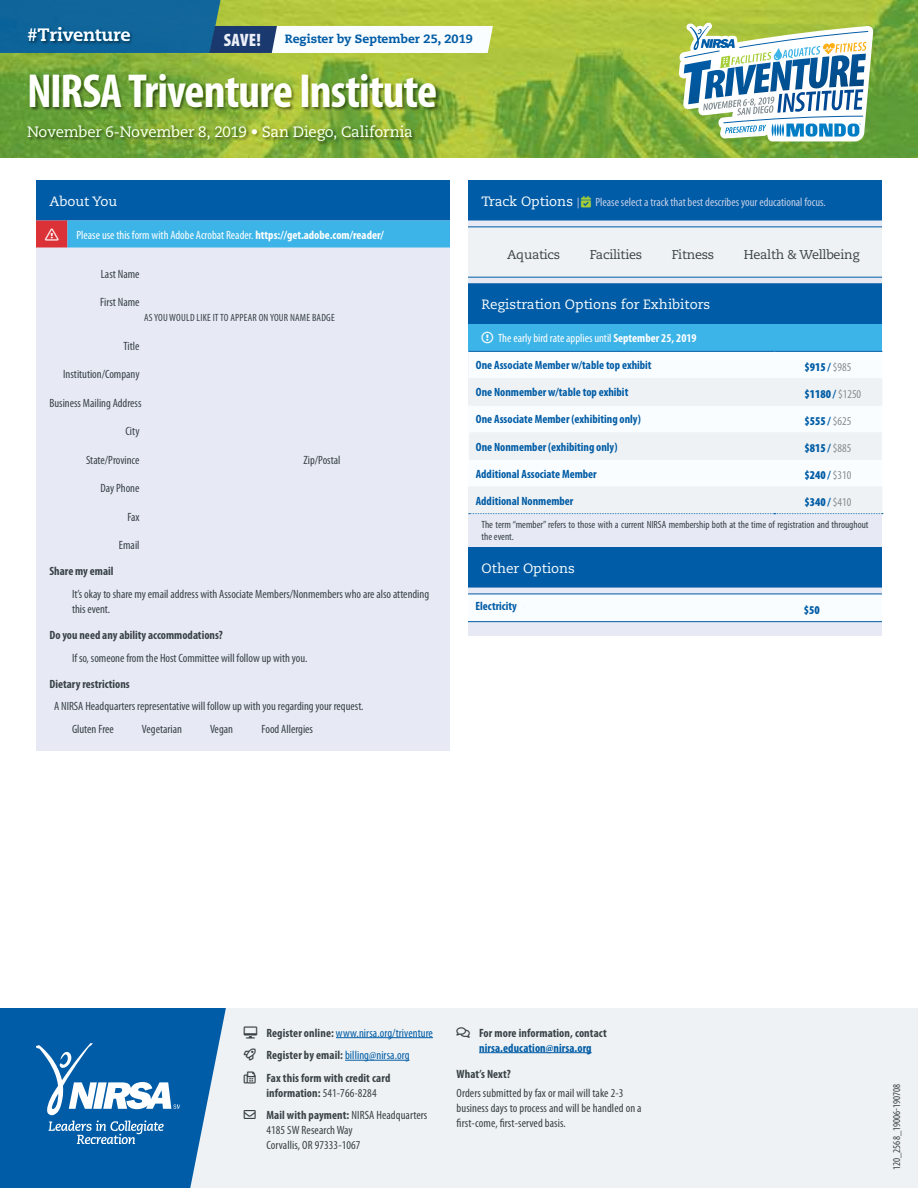
<style>
.page{position:relative;width:918px;height:1188px;background:#fff}
.page>*{position:absolute;margin:0;border:0;box-sizing:border-box;transform-origin:0 0}
.t1{font:700 condensed 48px "Myriad Pro";letter-spacing:-.02em;color:#fff}
.t2{font:800 18px "Caecilia";letter-spacing:-.015em;color:#fff}
.t3{font:900 condensed 18px "Myriad Pro";color:#edeff8}
.t4{font:15px "Caecilia";letter-spacing:-.015em;color:#fff}
.t5{font:13.5px "Caecilia";color:#fafdff}
.t6{font:12.75px "Caecilia";letter-spacing:-.02em;color:#394247}
.t7{font:condensed 12px/15px "Myriad Pro";color:#394247}
.t8{font:700 condensed 12px/22.5px "Myriad Pro";letter-spacing:.005em;color:#394247}
.t9{font:700 condensed 12px "Myriad Pro";color:#005ca6}
.t10{font:condensed 12px "Myriad Pro";color:#fff}
.t11{font:condensed 12px "Myriad Pro";color:#c4cee7}
.t12{font:900 condensed 12px "Myriad Pro";color:#005ca6}
.t13{font:800 12px "Caecilia";color:#005ca6}
.t14{font:condensed 10.5px/12px "Myriad Pro";color:#394247}
.t15{font:condensed 10.5px "Myriad Pro";letter-spacing:.02em;color:#394247}
.s1{font-weight:700}
.s2{font-family:"Caecilia";font-stretch:normal;font-size:13.5px;color:#fafdff}
.s3{color:#a6ce39}
.s4{font-weight:400;color:#878b90}
.s5{color:#edeff8}
.s6{font-weight:400;color:#edeff8}
.s7{font-weight:400;color:#005ca6}
.s8{font-weight:400}
.s9{color:#005ca6}
</style>
<div class="page">
<img style="left:0;top:0;width:918px;height:158px">
<svg style="left:468px;top:220px;width:414px;height:64px;background:#cedbec"></svg>
<div style="left:468px;top:180px;width:414px;height:40px;background:#005ca6"></div>
<div style="left:468px;top:227px;width:414px;height:50px;background:#eff2f4"></div>
<hr style="left:468px;top:226px;width:414px;height:1px;background:#005ca6">
<hr style="left:468px;top:277px;width:414px;height:1px;background:#005ca6">
<div style="left:190px;top:1008px;width:728px;height:180px;background:#eff2f4"></div>
<hr style="left:336px;top:1037px;width:97px;height:1px;background:#005ca6">
<hr style="left:345px;top:1060px;width:65px;height:1px;background:#005ca6">
<hr style="left:479px;top:1052px;width:113px;height:1px;background:#005ca6">
<svg style="left:0;top:1008px;width:226px;height:180px;background:#2774b3"></svg>
<div style="left:28px;top:26px;width:412px;height:119px;background:#000;opacity:.5"></div>
<div style="left:36px;top:180px;width:414px;height:571px;background:#e7eaf5"></div>
<div style="left:36px;top:180px;width:414px;height:40px;background:#005ca6"></div>
<div style="left:36px;top:220px;width:32px;height:28px;background:#db3238"></div>
<div style="left:68px;top:220px;width:382px;height:28px;background:#3cb4e7"></div>
<div style="left:468px;top:284px;width:414px;height:352px;background:#e7eaf5"></div>
<div style="left:468px;top:284px;width:414px;height:40px;background:#005ca6"></div>
<div style="left:468px;top:324px;width:414px;height:27px;background:#3cb4e7"></div>
<div style="left:468px;top:547px;width:414px;height:41px;background:#005ca6"></div>
<div style="left:468px;top:352px;width:414px;height:26px;background:#fafdff"></div>
<svg style="left:468px;top:405px;width:414px;height:109px;fill:#f0f3f7"></svg>
<hr style="left:468px;top:351px;width:306px;height:1px;background:#005ca6">
<hr style="left:774px;top:351px;width:108px;height:1px;background:#005ca6">
<svg style="left:468px;top:405px;width:1px;height:82px"></svg>
<svg style="left:469px;top:513px;width:414px;height:1px"></svg>
<div style="left:468px;top:595px;width:414px;height:26px;background:#fafdff"></div>
<hr style="left:468px;top:594px;width:306px;height:1px;background:#005aa4">
<hr style="left:774px;top:594px;width:108px;height:1px;background:#005aa4">
<hr style="left:468px;top:621px;width:306px;height:1px;background:#005aa4">
<hr style="left:774px;top:621px;width:108px;height:1px;background:#005aa4">
<svg style="left:677px;top:20px;width:197px;height:131px;background:#84af3b"></svg>
<svg style="left:679px;top:23px;width:194px;height:118px"></svg>
<svg style="left:0;top:0;width:493px;height:53px"></svg>
<h2 class="t2" style="left:27px;top:24px;width:105px">#Triventure</h2>
<h1 class="t1" style="left:27px;top:65px;width:412px">NIRSA Triventure Institute</h1>
<p class="t4" style="left:27px;top:123px;width:387px">November 6-November 8, 2019 • San Diego, California</p>
<h2 class="t3" style="left:224px;top:30px;width:39px">SAVE!</h2>
<p class="t13" style="left:285px;top:31px;width:189px">Register by September 25, 2019</p>
<p class="t5" style="left:50px;top:193px;width:69px">About You</p>
<p class="t10" style="left:45px;top:228px;width:340px">❑ Please use this form with Adobe Acrobat Reader. <span class="s1">https://get.adobe.com/reader/</span></p>
<p class="t7" style="left:101px;top:266px;width:40px">Last Name</p>
<p class="t7" style="left:100px;top:295px;width:41px">First Name</p>
<p class="t15" style="left:144px;top:312px;width:192px">AS YOU WOULD LIKE IT TO APPEAR ON YOUR NAME BADGE</p>
<p class="t7" style="left:123px;top:338px;width:18px">Title</p>
<p class="t7" style="left:63px;top:367px;width:78px">Institution/Company</p>
<p class="t7" style="left:50px;top:395px;width:94px">Business Mailing Address</p>
<p class="t7" style="left:126px;top:424px;width:15px">City</p>
<p class="t7" style="left:86px;top:452px;width:55px">State/Province</p>
<p class="t7" style="left:304px;top:452px;width:38px">Zip/Postal</p>
<p class="t7" style="left:100px;top:481px;width:41px">Day Phone</p>
<p class="t7" style="left:127px;top:509px;width:14px">Fax</p>
<p class="t7" style="left:119px;top:538px;width:22px">Email</p>
<p class="t8" style="left:50px;top:560px;width:66px">Share my email</p>
<p class="t7" style="left:72px;top:587px;width:359px">It’s okay to share my email address with Associate Members/Nonmembers who are also attending this event.</p>
<p class="t8" style="left:50px;top:624px;width:175px">Do you need any ability accommodations?</p>
<p class="t7" style="left:72px;top:650px;width:237px">If so, someone from the Host Committee will follow up with you.</p>
<p class="t8" style="left:50px;top:673px;width:82px">Dietary restrictions</p>
<p class="t7" style="left:72px;top:695px;width:293px;line-height:22.5px;text-indent:-18px">A NIRSA Headquarters representative will follow up with you regarding your request.<br>Gluten Free</p>
<p class="t7" style="left:142px;top:722px;width:41px">Vegetarian</p>
<p class="t7" style="left:210px;top:722px;width:24px">Vegan</p>
<p class="t7" style="left:262px;top:722px;width:53px">Food Allergies</p>
<p class="t11" style="left:482px;top:195px;width:346px"><span class="s2">Track Options</span> <span class="s3">●■</span> Please select a track that best describes your educational focus.</p>
<p class="t6" style="left:507px;top:247px;width:55px">Aquatics</p>
<p class="t6" style="left:590px;top:247px;width:54px">Facilities</p>
<p class="t6" style="left:672px;top:247px;width:44px">Fitness</p>
<p class="t6" style="left:744px;top:247px;width:117px">Health &amp; Wellbeing</p>
<p class="t5" style="left:482px;top:296px;width:230px">Registration Options for Exhibitors</p>
<p class="t10" style="left:498px;top:332px;width:200px">The early bird rate applies until <span class="s1">September 25, 2019</span></p>
<p class="t9" style="left:476px;top:359px;width:177px">One Associate Member w/table top exhibit</p>
<p class="t12" style="left:804px;top:360px;width:48px">$915 <span class="s1">/</span> <span class="s4">$985</span></p>
<p class="t9" style="left:476px;top:386px;width:154px">One Nonmember w/table top exhibit</p>
<p class="t12" style="left:804px;top:387px;width:58px">$1180 <span class="s1">/</span> <span class="s4">$1250</span></p>
<p class="t9" style="left:476px;top:413px;width:166px">One Associate Member (exhibiting only)</p>
<p class="t12" style="left:804px;top:414px;width:48px">$555 <span class="s1">/</span> <span class="s4">$625</span></p>
<p class="t9" style="left:476px;top:440px;width:143px">One Nonmember (exhibiting only)</p>
<p class="t12" style="left:804px;top:441px;width:48px">$815 <span class="s1">/</span> <span class="s4">$885</span></p>
<p class="t9" style="left:476px;top:467px;width:122px">Additional Associate Member</p>
<p class="t12" style="left:804px;top:468px;width:48px">$240 <span class="s1">/</span> <span class="s4">$310</span></p>
<p class="t9" style="left:476px;top:494px;width:99px">Additional Nonmember</p>
<p class="t12" style="left:804px;top:495px;width:48px">$340 <span class="s1">/</span> <span class="s4">$410</span></p>
<p class="t14" style="left:482px;top:518px;width:389px">The term “member” refers to those with a current NIRSA membership both at the time of registration and throughout the event.</p>
<p class="t5" style="left:482px;top:560px;width:95px">Other Options</p>
<p class="t9" style="left:476px;top:600px;width:50px">Electricity<span class="s5">~</span> <span class="s6">~</span></p>
<p class="t12" style="left:804px;top:603px;width:17px">$50</p>
<p class="t8" style="left:266px;top:1021px;width:168px">Register online: <span class="s7">www.nirsa.org/triventure<br></span>Register by email: <span class="s7">billing@nirsa.org<br></span>Fax this form with credit card</p>
<p class="t8" style="left:266px;top:1081px;width:112px">information: <span class="s8">541‑766-8284</span></p>
<p class="t7" style="left:266px;top:1108px;width:163px;text-indent:-22px">→ <span class="s1">Mail with payment:</span> NIRSA Headquarters<br>4185 SW Research Way<br>Corvallis, OR 97333-1067</p>
<p class="t8" style="left:479px;top:1025px;width:129px;line-height:15px;text-indent:-22px">□■▼▲ For more information, contact <span class="s9">nirsa.education@nirsa.org</span></p>
<p class="t8" style="left:457px;top:1063px;width:56px">What’s Next?</p>
<p class="t7" style="left:457px;top:1085px;width:187px">Orders submitted by fax or mail will take 2-3 business days to process and will be handled on a first-come, first-served basis.</p>
<p class="t14" style="left:891px;top:1170px;width:88px;rotate:-90deg">120_2568_19006-190708</p>
</div>
